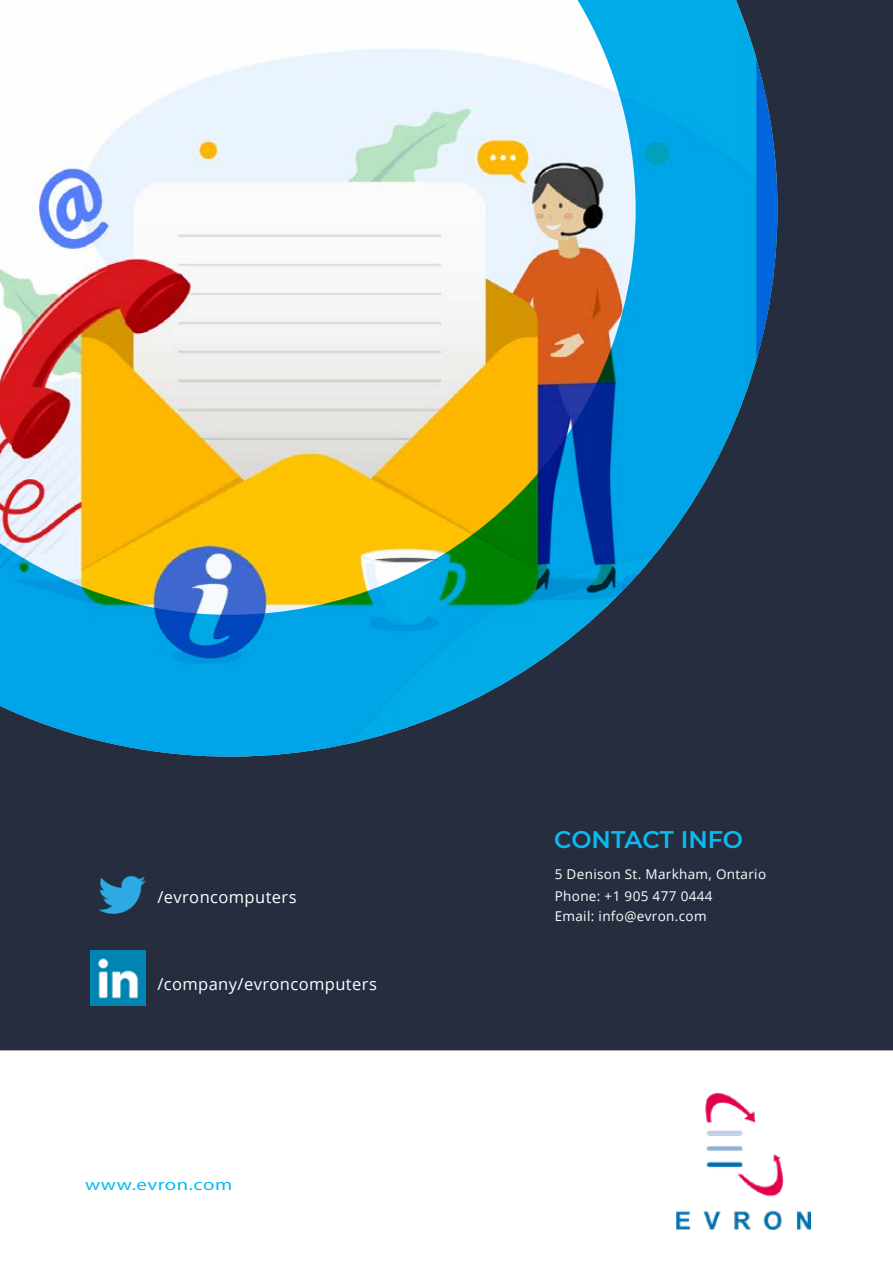
<style>
.page{position:relative;width:893px;height:1263px;background:#fff}
.page>*{position:absolute;margin:0;border:0;box-sizing:border-box;transform-origin:0 0}
.t1{font:600 24px "Montserrat";letter-spacing:-.01em;color:#0bbbef}
.t2{font:16.5px "Open Sans";letter-spacing:.025em;color:#fff}
.t3{font:16.5px "Myriad Pro";letter-spacing:.025em;color:#0bbbef;scale:1.25 1}
.t4{font:13.5px/20px "Open Sans";letter-spacing:.025em;color:#fff}
</style>
<div class="page">
<div style="left:0;top:0;width:893px;height:1050px;background:#262d3f"></div>
<img style="left:91px;top:863px;width:62px;height:62px">
<img style="left:0;top:0;width:777px;height:757px">
<img style="left:676px;top:1093px;width:135px;height:136px">
<img style="left:90px;top:950px;width:56px;height:55px">
<p class="t2" style="left:157px;top:886px;width:141px">/evroncomputers</p>
<p class="t2" style="left:157px;top:973px;width:221px">/company/evroncomputers</p>
<p class="t3" style="left:85px;top:1174px;width:119px">www.evron.com</p>
<h1 class="t1" style="left:554px;top:823px;width:190px">CONTACT INFO</h1>
<p class="t4" style="left:555px;top:864px;width:213px">5 Denison St. Markham, Ontario</p>
<p class="t4" style="left:555px;top:885px;width:159px">Phone: +1 905 477 0444<br>Email: info@evron.com</p>
</div>
